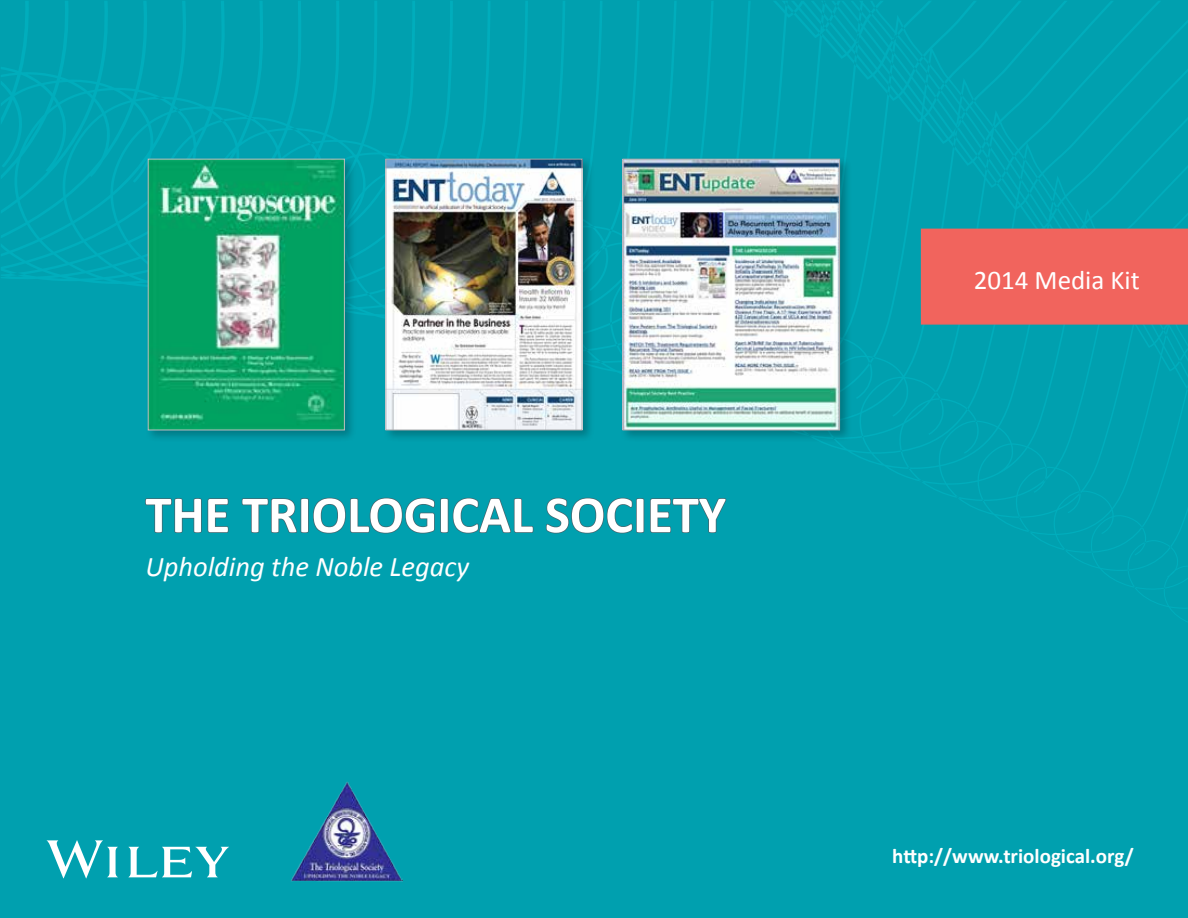
<style>
.page{position:relative;width:1188px;height:918px;background:#00a0af}
.page>*{position:absolute;margin:0;border:0;box-sizing:border-box;transform-origin:0 0}
.t1{font:700 52.5px "Calibri";color:#fff}
.t2{font:italic 28.5px "Calibri";color:#fff}
.t3{font:27px "Calibri";color:#fff}
.t4{font:700 21px "Calibri";color:#fff}
</style>
<div class="page">
<div style="left:1px;top:1px;width:1187px;height:622px;background:#00a0af"></div>
<div style="left:921px;top:229px;width:267px;height:96px;background:#f1645d"></div>
<svg style="left:47px;top:840px;width:182px;height:38px"></svg>
<div style="left:382px;top:156px;width:212px;height:287px;background:#000;opacity:.25"></div>
<img style="left:388px;top:161px;width:192px;height:267px">
<div style="left:386px;top:159px;width:196px;height:271px;border:1px solid #a7a9ac"></div>
<div style="left:145px;top:156px;width:212px;height:287px;background:#000;opacity:.25"></div>
<img style="left:150px;top:161px;width:193px;height:267px">
<div style="left:148px;top:159px;width:197px;height:271px;border:1px solid #bcbec0"></div>
<svg style="left:144px;top:497px;width:86px;height:37px;background:#0e94a2"></svg>
<svg style="left:241px;top:496px;width:294px;height:38px;background:#0d94a2"></svg>
<svg style="left:545px;top:497px;width:182px;height:37px;background:#0e94a2"></svg>
<img style="left:291px;top:781px;width:111px;height:101px">
<div style="left:619px;top:156px;width:233px;height:287px;background:#000;opacity:.25"></div>
<img style="left:625px;top:161px;width:213px;height:267px">
<div style="left:623px;top:159px;width:217px;height:271px;border:1px solid #a7a9ac"></div>
<h1 class="t1" style="left:146px;top:481px;width:582px">THE TRIOLOGICAL SOCIETY</h1>
<h2 class="t2" style="left:146px;top:547px;width:325px">Upholding the Noble Legacy</h2>
<p class="t3" style="left:974px;top:263px;width:168px">2014 Media Kit</p>
<p class="t4" style="left:892px;top:843px;width:243px">http://www.triological.org/</p>
</div>
